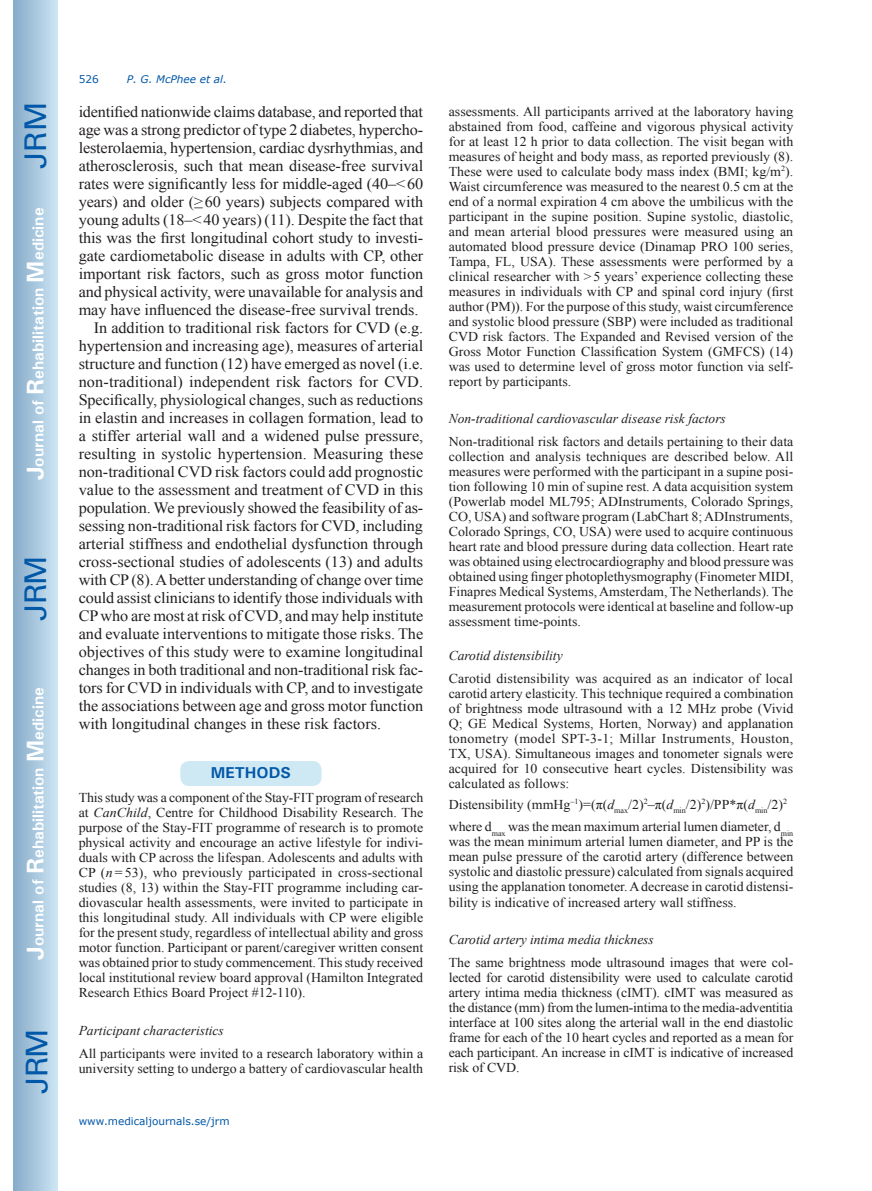
<style>
.page{position:relative;width:872px;height:1191px;background:#fff}
.page>*{position:absolute;margin:0;border:0;box-sizing:border-box;transform-origin:0 0}
.t1{font:30px "Univers";letter-spacing:-.03em;color:#0157a8}
.t2{font:15.75px "Times New Roman";letter-spacing:-.005em;color:#231f20}
.t3{font:700 15.75px "Univers";color:#fff}
.t4{font:700 15.75px "Univers";color:#0157a8}
.t5{font:13.5px/15px "Times New Roman";color:#231f20;text-align:justify}
.t6{font:italic 13.5px "Times New Roman";color:#231f20}
.t7{font:10.5px "Verdana";color:#0157a8}
.t8{font:italic 10.5px "Verdana";color:#0157a8}
.s1{font-size:24px}
.s2{font-style:italic}
</style>
<div class="page">
<div style="left:14px;top:0;width:43px;height:1191px;background:linear-gradient(to right,#88acca,#cbe5f2)"></div>
<div style="left:180px;top:760px;width:142px;height:26px;background:#cee8f4;border-radius:10px"></div>
<div style="left:179px;top:759px;width:144px;height:28px;border:2px solid #fff;border-radius:10px"></div>
<h1 class="t1" style="left:18px;top:169px;width:68px;rotate:-90deg">JRM</h1>
<p class="t3" style="left:28px;top:480px;width:274px;rotate:-90deg"><span class="s1">J</span>ournal of <span class="s1">R</span>ehabilitation <span class="s1">M</span>edicine</p>
<h1 class="t1" style="left:18px;top:620px;width:67px;rotate:-90deg">JRM</h1>
<p class="t3" style="left:28px;top:959px;width:274px;rotate:-90deg"><span class="s1">J</span>ournal of <span class="s1">R</span>ehabilitation <span class="s1">M</span>edicine</p>
<h1 class="t1" style="left:19px;top:1093px;width:67px;rotate:-90deg">JRM</h1>
<p class="t7" style="left:79px;top:72px;width:22px">526</p>
<p class="t8" style="left:127px;top:72px;width:102px">P. G. McPhee et al.</p>
<p class="t2" style="left:79px;top:101px;width:346px">identified nationwide claims database, and reported that</p>
<p class="t2" style="left:79px;top:119px;width:346px">age was a strong predictor of type 2 diabetes, hypercho-</p>
<p class="t2" style="left:79px;top:137px;width:346px">lesterolaemia, hypertension, cardiac dysrhythmias, and</p>
<p class="t2" style="left:79px;top:155px;width:346px">atherosclerosis, such that mean disease-free survival</p>
<p class="t2" style="left:79px;top:173px;width:346px">rates were significantly less for middle-aged (40–&lt;60</p>
<p class="t2" style="left:79px;top:191px;width:346px">years) and older (≥60 years) subjects compared with</p>
<p class="t2" style="left:79px;top:209px;width:346px">young adults (18–&lt;40 years) (11). Despite the fact that</p>
<p class="t2" style="left:79px;top:227px;width:346px">this was the first longitudinal cohort study to investi-</p>
<p class="t2" style="left:79px;top:245px;width:346px">gate cardiometabolic disease in adults with CP, other</p>
<p class="t2" style="left:79px;top:263px;width:346px">important risk factors, such as gross motor function</p>
<p class="t2" style="left:79px;top:281px;width:346px">and physical activity, were unavailable for analysis and</p>
<p class="t2" style="left:79px;top:299px;width:341px">may have influenced the disease-free survival trends.</p>
<p class="t2" style="left:94px;top:317px;width:331px">In addition to traditional risk factors for CVD (e.g.</p>
<p class="t2" style="left:79px;top:335px;width:346px">hypertension and increasing age), measures of arterial</p>
<p class="t2" style="left:79px;top:353px;width:346px">structure and function (12) have emerged as novel (i.e.</p>
<p class="t2" style="left:79px;top:371px;width:346px">non-traditional) independent risk factors for CVD.</p>
<p class="t2" style="left:79px;top:389px;width:346px">Specifically, physiological changes, such as reductions</p>
<p class="t2" style="left:79px;top:407px;width:346px">in elastin and increases in collagen formation, lead to</p>
<p class="t2" style="left:79px;top:425px;width:346px">a stiffer arterial wall and a widened pulse pressure,</p>
<p class="t2" style="left:79px;top:443px;width:346px">resulting in systolic hypertension. Measuring these</p>
<p class="t2" style="left:79px;top:461px;width:346px">non-traditional CVD risk factors could add prognostic</p>
<p class="t2" style="left:79px;top:479px;width:346px">value to the assessment and treatment of CVD in this</p>
<p class="t2" style="left:79px;top:497px;width:346px">population. We previously showed the feasibility of as-</p>
<p class="t2" style="left:79px;top:515px;width:346px">sessing non-traditional risk factors for CVD, including</p>
<p class="t2" style="left:79px;top:533px;width:346px">arterial stiffness and endothelial dysfunction through</p>
<p class="t2" style="left:79px;top:551px;width:346px">cross-sectional studies of adolescents (13) and adults</p>
<p class="t2" style="left:79px;top:569px;width:346px">with CP (8). A better understanding of change over time</p>
<p class="t2" style="left:79px;top:587px;width:346px">could assist clinicians to identify those individuals with</p>
<p class="t2" style="left:79px;top:605px;width:346px">CP who are most at risk of CVD, and may help institute</p>
<p class="t2" style="left:79px;top:623px;width:346px">and evaluate interventions to mitigate those risks. The</p>
<p class="t2" style="left:79px;top:641px;width:346px">objectives of this study were to examine longitudinal</p>
<p class="t2" style="left:79px;top:659px;width:346px">changes in both traditional and non-traditional risk fac-</p>
<p class="t2" style="left:79px;top:677px;width:346px">tors for CVD in individuals with CP, and to investigate</p>
<p class="t2" style="left:79px;top:695px;width:346px">the associations between age and gross motor function</p>
<p class="t2" style="left:79px;top:713px;width:304px">with longitudinal changes in these risk factors.</p>
<p class="t4" style="left:211px;top:763px;width:82px">METHODS</p>
<p class="t5" style="left:79px;top:790px;width:346px">This study was a component of the Stay-FIT program of research at <span class="s2">CanChild</span>, Centre for Childhood Disability Research. The purpose of the Stay-FIT programme of research is to promote physical activity and encourage an active lifestyle for indivi&shy;duals with CP across the lifespan. Adolescents and adults with CP (<span class="s2">n</span> = 53), who previously participated in cross-sectional studies (8, 13) within the Stay-FIT programme including car&shy;diovascular health assessments, were invited to participate in this longitudinal study. All individuals with CP were eligible for the present study, regardless of intellectual ability and gross motor function. Participant or parent/caregiver written consent was obtained prior to study commencement. This study received local institutional review board approval (Hamilton Integrated Research Ethics Board Project #12-110).</p>
<p class="t6" style="left:79px;top:1021px;width:147px">Participant characteristics</p>
<p class="t5" style="left:79px;top:1045px;width:346px">All participants were invited to a research laboratory within a university setting to undergo a battery of cardiovascular health</p>
<p class="t7" style="left:79px;top:1114px;width:152px">www.medicaljournals.se/jrm</p>
<p class="t5" style="left:449px;top:103px;width:346px">assessments. All participants arrived at the laboratory having abstained from food, caffeine and vigorous physical activity for at least 12 h prior to data collection. The visit began with measures of height and body mass, as reported previously (8).<br>These were used to calculate body mass index (BMI; kg/m<sup>2</sup>).<br>Waist circumference was measured to the nearest 0.5 cm at the end of a normal expiration 4 cm above the umbilicus with the participant in the supine position. Supine systolic, diastolic, and mean arterial blood pressures were measured using an automated blood pressure device (Dinamap PRO 100 series, Tampa, FL, USA). These assessments were performed by a clinical researcher with &gt;5 years’ experience collecting these measures in individuals with CP and spinal cord injury (first author (PM)). For the purpose of this study, waist circumference and systolic blood pressure (SBP) were included as traditional CVD risk factors. The Expanded and Revised version of the Gross Motor Function Classification System (GMFCS) (14) was used to determine level of gross motor function via self&shy;report by participants.</p>
<p class="t6" style="left:449px;top:409px;width:278px">Non-traditional cardiovascular disease risk factors</p>
<p class="t5" style="left:449px;top:433px;width:346px">Non-traditional risk factors and details pertaining to their data collection and analysis techniques are described below. All measures were performed with the participant in a supine posi&shy;tion following 10 min of supine rest. A data acquisition system (Powerlab model ML795; ADInstruments, Colorado Springs, CO, USA) and software program (LabChart 8; ADInstruments, Colorado Springs, CO, USA) were used to acquire continuous heart rate and blood pressure during data collection. Heart rate was obtained using electrocardiography and blood pressure was obtained using finger photoplethysmography (Finometer MIDI, Finapres Medical Systems, Amsterdam, The Netherlands). The measurement protocols were identical at baseline and follow-up assessment time-points.</p>
<p class="t6" style="left:449px;top:646px;width:115px">Carotid distensibility</p>
<p class="t5" style="left:449px;top:670px;width:346px">Carotid distensibility was acquired as an indicator of local carotid artery elasticity. This technique required a combination of brightness mode ultrasound with a 12 MHz probe (Vivid Q; GE Medical Systems, Horten, Norway) and applanation tonometry (model SPT-3-1; Millar Instruments, Houston, TX, USA). Simultaneous images and tonometer signals were acquired for 10 consecutive heart cycles. Distensibility was calculated as follows:</p>
<p class="t5" style="left:449px;top:793px;width:346px;line-height:22.5px">Distensibility (mmHg<sup>–1</sup>)=(π(<span class="s2">d</span><sub>max</sub>/2)<sup>2</sup>–π(<span class="s2">d</span><sub>min</sub>/2)<sup>2</sup>)/PP*π(<span class="s2">d</span><sub>min</sub>/2)<sup>2 </sup>where d<sub>max</sub> was the mean maximum arterial lumen diameter, d<sub>min</sub></p>
<p class="t5" style="left:449px;top:834px;width:346px">was the mean minimum arterial lumen diameter, and PP is the mean pulse pressure of the carotid artery (difference between systolic and diastolic pressure) calculated from signals acquired using the applanation tonometer. A decrease in carotid distensi&shy;bility is indicative of increased artery wall stiffness.</p>
<p class="t6" style="left:449px;top:930px;width:206px">Carotid artery intima media thickness</p>
<p class="t5" style="left:449px;top:954px;width:346px">The same brightness mode ultrasound images that were col&shy;lected for carotid distensibility were used to calculate carotid artery intima media thickness (cIMT). cIMT was measured as the distance (mm) from the lumen-intima to the media-adventitia interface at 100 sites along the arterial wall in the end diastolic frame for each of the 10 heart cycles and reported as a mean for each participant. An increase in cIMT is indicative of increased risk of CVD.</p>
</div>
